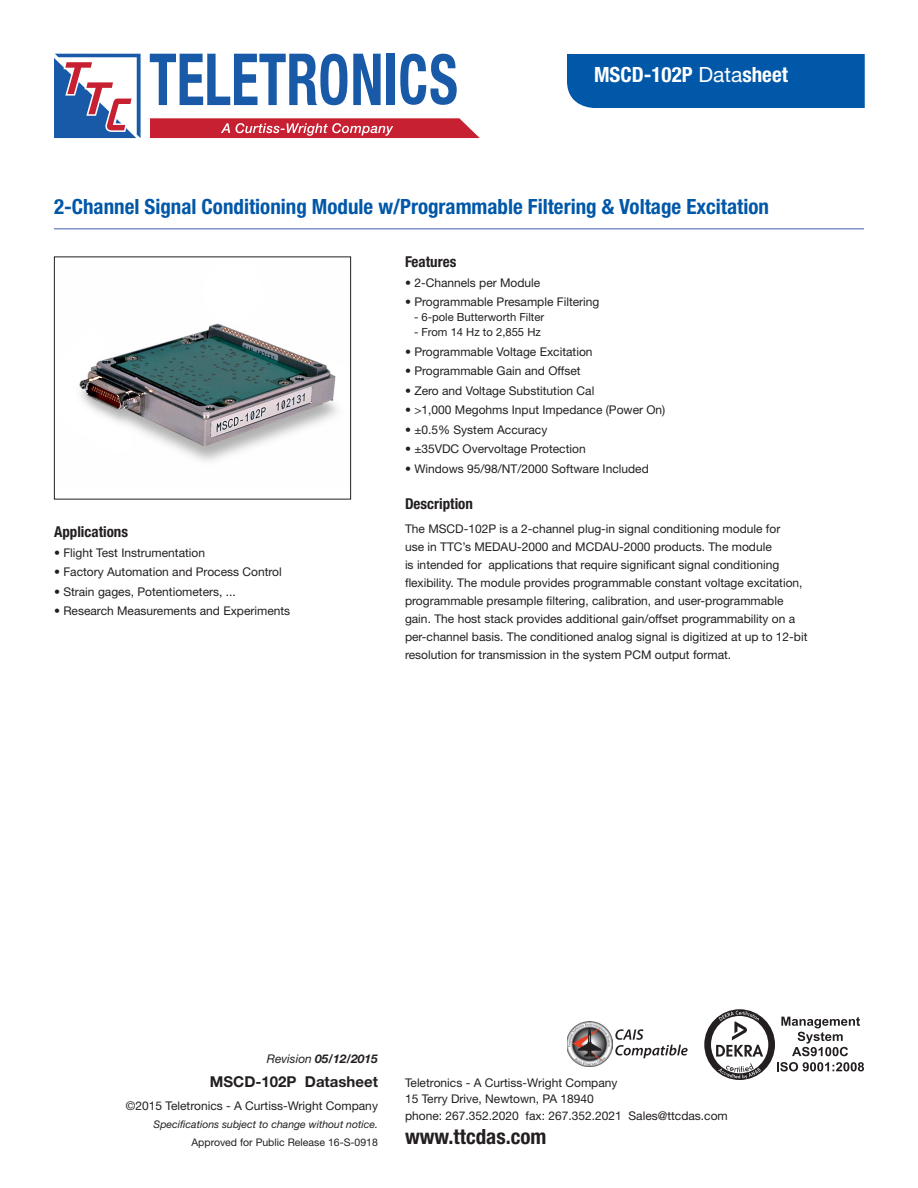
<style>
.page{position:relative;width:918px;height:1188px;background:#fff}
.page>*{position:absolute;margin:0;border:0;box-sizing:border-box;transform-origin:0 0}
.t1{font:700 condensed 21px "Helvetica Neue LT Std";color:#0157a8}
.t2{font:700 condensed 21px "Helvetica Neue LT Std";color:#fff}
.t3{font:700 condensed 21px "Helvetica Neue LT Std";color:#231f20}
.t4{font:700 condensed 15px "Helvetica Neue LT Std";color:#231f20}
.t5{font:700 15px "Helvetica Neue LT Std";color:#231f20}
.t6{font:12px/18px "Helvetica Neue LT Std";color:#231f20}
.t7{font:italic 700 12px "Helvetica Neue LT Std";color:#231f20}
.t8{font:11.25px "Helvetica Neue LT Std";color:#231f20}
.t9{font:italic 10.5px "Helvetica Neue LT Std";color:#231f20}
.t10{font:10.5px "Helvetica Neue LT Std";color:#231f20}
.s1{font-weight:400;font-stretch:normal}
.s2{font-weight:400}
</style>
<div class="page">
<div style="left:567px;top:54px;width:298px;height:54px;background:#0157a8"></div>
<img style="left:79px;top:323px;width:259px;height:139px">
<div style="left:54px;top:256px;width:297px;height:244px;border:1px solid #231f20"></div>
<hr style="left:54px;top:228px;width:810px;height:2px;background:#8295cb">
<img style="left:567px;top:1021px;width:45px;height:46px">
<svg style="left:615px;top:1029px;width:73px;height:29px"></svg>
<svg style="left:704px;top:1009px;width:160px;height:71px"></svg>
<svg style="left:54px;top:54px;width:87px;height:84px"></svg>
<svg style="left:150px;top:54px;width:197px;height:51px"></svg>
<svg style="left:353px;top:54px;width:28px;height:51px"></svg>
<div style="left:387px;top:54px;width:8px;height:51px;background:#185aa7"></div>
<svg style="left:400px;top:54px;width:57px;height:51px"></svg>
<svg style="left:150px;top:118px;width:330px;height:20px;background:#ce3d4d"></svg>
<h1 class="t2" style="left:594px;top:62px;width:195px">MSCD-102P <span class="s1">Data</span>sheet</h1>
<h1 class="t1" style="left:54px;top:194px;width:717px">2-Channel Signal Conditioning Module w/Programmable Filtering &amp; Voltage Excitation</h1>
<p class="t4" style="left:54px;top:523px;width:76px">Applications</p>
<p class="t6" style="left:54px;top:543px;width:153px">• Flight Test Instrumentation</p>
<p class="t6" style="left:54px;top:563px;width:229px">• Factory Automation and Process Control</p>
<p class="t6" style="left:54px;top:582px;width:183px">• Strain gages, Potentiometers, ...</p>
<p class="t6" style="left:54px;top:602px;width:238px">• Research Measurements and Experiments</p>
<p class="t4" style="left:405px;top:253px;width:53px">Features</p>
<p class="t6" style="left:405px;top:273px;width:137px">• 2-Channels per Module</p>
<p class="t6" style="left:405px;top:293px;width:196px">• Programmable Presample Filtering</p>
<p class="t8" style="left:414px;top:310px;width:132px">- 6-pole Butterworth Filter</p>
<p class="t8" style="left:414px;top:325px;width:128px">- From 14 Hz to 2,855 Hz</p>
<p class="t6" style="left:405px;top:342px;width:189px">• Programmable Voltage Excitation</p>
<p class="t6" style="left:405px;top:362px;width:177px">• Programmable Gain and Offset</p>
<p class="t6" style="left:405px;top:381px;width:191px">• Zero and Voltage Substitution Cal</p>
<p class="t6" style="left:405px;top:401px;width:262px">• &gt;1,000 Megohms Input Impedance (Power On)</p>
<p class="t6" style="left:405px;top:420px;width:144px">• ±0.5% System Accuracy</p>
<p class="t6" style="left:405px;top:440px;width:182px">• ±35VDC Overvoltage Protection</p>
<p class="t6" style="left:405px;top:459px;width:245px">• Windows 95/98/NT/2000 Software Included</p>
<p class="t4" style="left:405px;top:494px;width:69px">Description</p>
<p class="t6" style="left:405px;top:519px;width:404px">The MSCD-102P is a 2-channel plug-in signal conditioning module for<br>use in TTC’s MEDAU-2000 and MCDAU-2000 products. The module<br>is intended for applications that require significant signal conditioning flexibility. The module provides programmable constant voltage excitation, programmable presample filtering, calibration, and user-programmable gain. The host stack provides additional gain/offset programmability on a per-channel basis. The conditioned analog signal is digitized at up to 12-bit resolution for transmission in the system PCM output format.</p>
<p class="t7" style="left:267px;top:1051px;width:113px"><span class="s2">Revision</span> 05/12/2015</p>
<p class="t5" style="left:210px;top:1073px;width:170px">MSCD-102P Datasheet</p>
<p class="t6" style="left:126px;top:1096px;width:254px">©2015 Teletronics - A Curtiss-Wright Company</p>
<p class="t9" style="left:154px;top:1118px;width:226px">Specifications subject to change without notice.</p>
<p class="t10" style="left:191px;top:1136px;width:188px">Approved for Public Release 16-S-0918</p>
<p class="t6" style="left:405px;top:1074px;width:324px;line-height:16.5px">Teletronics - A Curtiss-Wright Company<br>15 Terry Drive, Newtown, PA 18940<br>phone: 267.352.2020 fax: 267.352.2021 Sales@ttcdas.com</p>
<h1 class="t3" style="left:405px;top:1124px;width:143px">www.ttcdas.com</h1>
</div>
